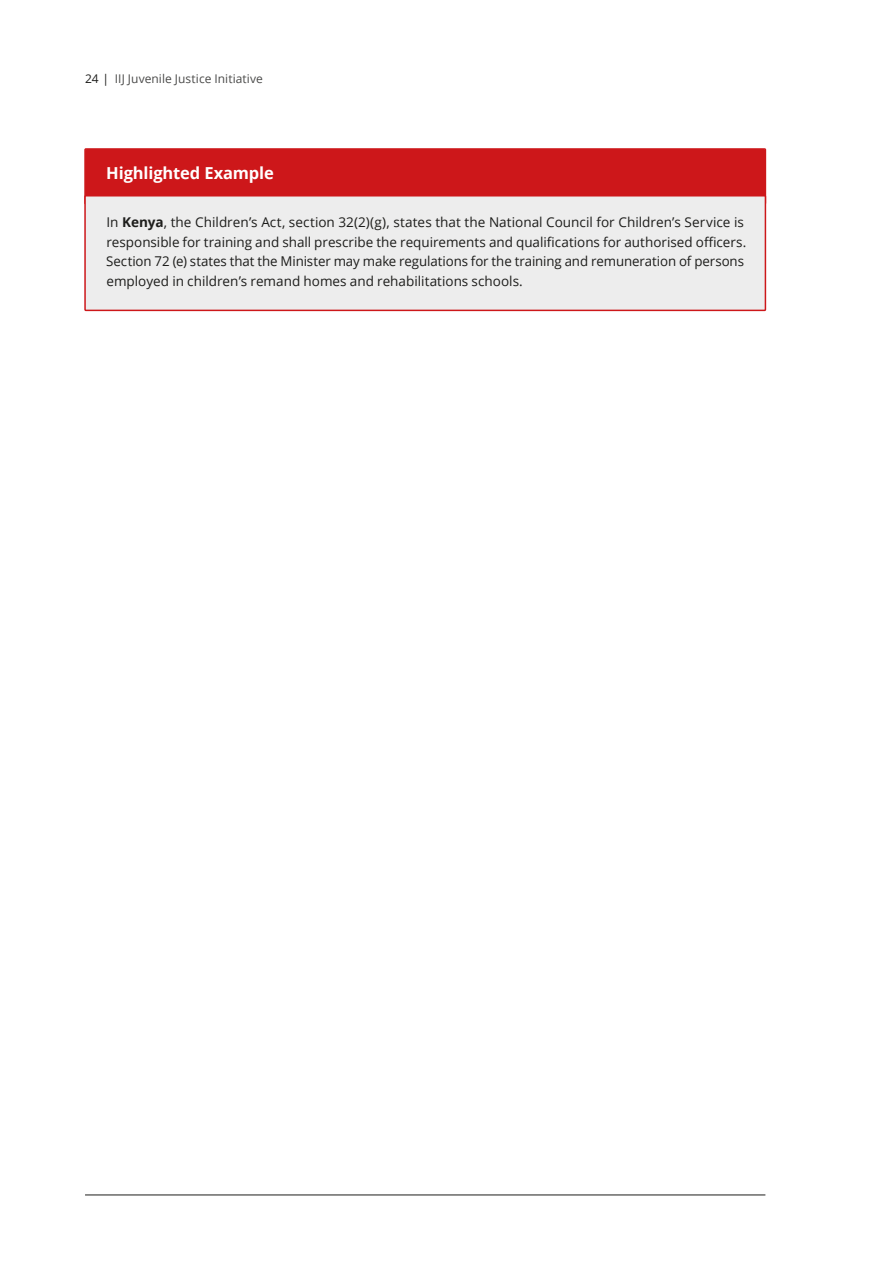
<style>
.page{position:relative;width:893px;height:1263px;background:#fff}
.page>*{position:absolute;margin:0;border:0;box-sizing:border-box;transform-origin:0 0}
.Highlight_Example_He{font:700 16.5px "Open Sans";letter-spacing:-.01em;color:#fff}
.Highlighted_Example{font:13.5px/19.5px "Open Sans";color:#1d1d1b}
.t1{font:12px "Open Sans";letter-spacing:.005em;color:#4b4b4a}
.s1{color:#1d1d1b}
.s2{font-weight:700}
</style>
<div class="page">
<hr style="left:85px;top:1194px;width:680px;height:1px;background:#1d1d1b">
<div style="left:85px;top:149px;width:680px;height:55px;background:#cd171a;border-radius:2px"></div>
<div style="left:84px;top:148px;width:682px;height:57px;border:2px solid #cd171a"></div>
<div style="left:85px;top:196px;width:680px;height:114px;background:#ededed"></div>
<div style="left:84px;top:195px;width:682px;height:116px;border:2px solid #cd171a"></div>
<p class="t1" style="left:85px;top:70px;width:179px"><span class="s1">24 |</span> IIJ Juvenile Justice Initiative</p>
<p class="Highlight_Example_He" style="left:106px;top:161px;width:169px">Highlighted Example</p>
<p class="Highlighted_Example" style="left:106px;top:212px;width:642px">In <span class="s2">Kenya</span>, the Children’s Act, section 32(2)(g), states that the National Council for Children’s Service is responsible for training and shall prescribe the requirements and qualifications for authorised officers.<br>Section 72 (e) states that the Minister may make regulations for the training and remuneration of persons employed in children’s remand homes and rehabilitations schools.</p>
</div>
